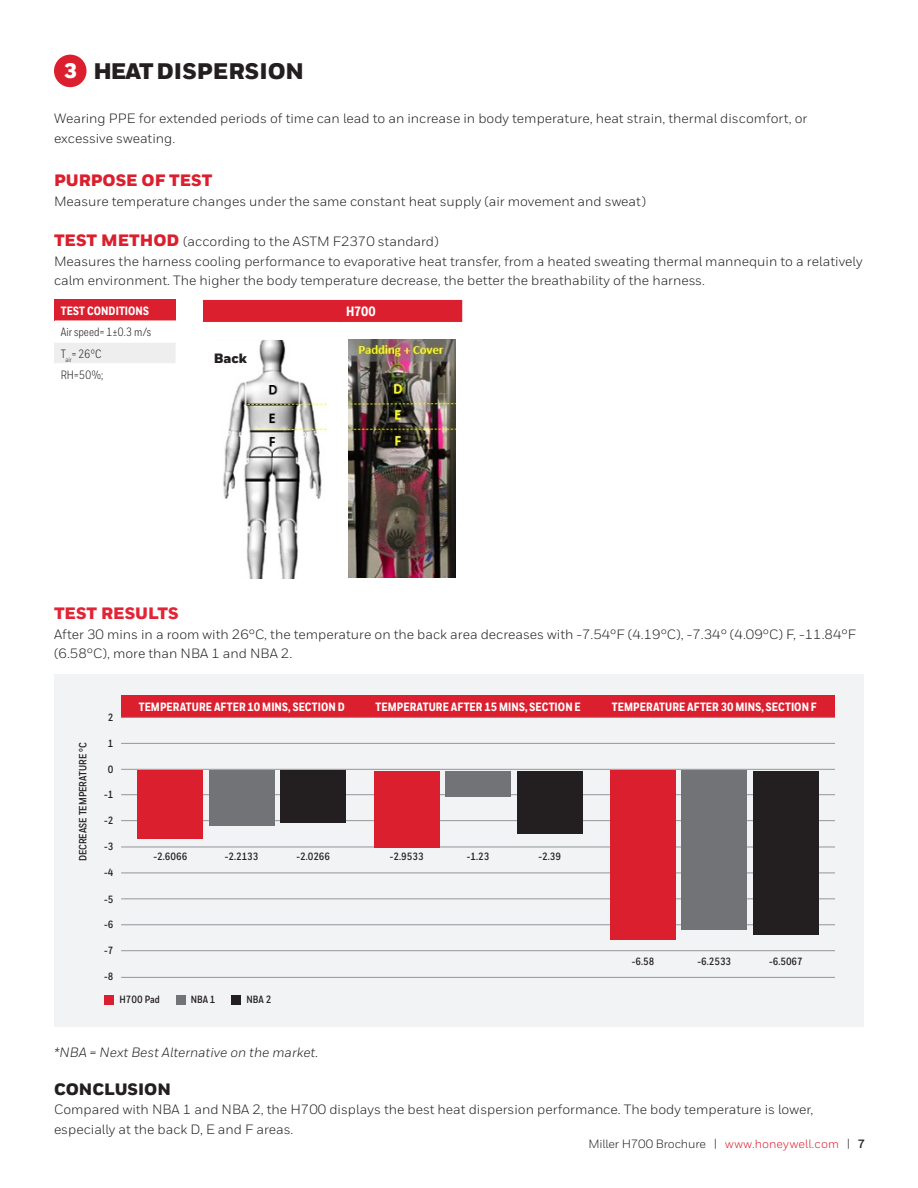
<style>
.page{position:relative;width:918px;height:1188px;background:#fff}
.page>*{position:absolute;margin:0;border:0;box-sizing:border-box;transform-origin:0 0}
._06_Inside__Heading{font:900 22.5px "Honeywell Sans";color:#231f20}
.t1{font:900 21px "Honeywell Sans";color:#fff}
.t2{font:900 16.5px "Honeywell Sans";color:#dc1f2e}
.t3{font:900 16.5px "Honeywell Sans";color:#e22536}
.t4{font:900 16.5px "Honeywell Sans";color:#231f20}
.t5{font:13.5px/19.5px "Honeywell Sans";color:#231f20}
.t6{font:italic 13.5px "Honeywell Sans";color:#231f20}
.Body__9_14_pt{font:800 13.5px "Honeywell Cond";color:#fff}
.t7{font:900 13.5px "Honeywell Sans";color:#231f20}
.Body__9_14_pt-2{font:800 12px "Honeywell Cond";letter-spacing:.01em;color:#fff}
.t8{font:12px "Honeywell Sans";letter-spacing:-.01em;color:#231f20}
.Body__9_14_pt-3{font:12px "Honeywell Cond";letter-spacing:.01em;color:#231f20}
.t9{font:700 10.5px "Honeywell Cond";color:#231f20}
.s1{font-weight:900;font-size:16.5px;color:#dc1f2e}
.s2{color:#dc1f2e}
.s3{font-weight:700}
</style>
<div class="page">
<div style="left:54px;top:674px;width:810px;height:352px;background:#f2f3f4"></div>
<div style="left:121px;top:695px;width:714px;height:22px;background:#dc1f2e"></div>
<hr style="left:121px;top:743px;width:714px;height:1px;background:#939598">
<hr style="left:121px;top:769px;width:714px;height:1px;background:#939598">
<hr style="left:121px;top:794px;width:714px;height:1px;background:#939598">
<hr style="left:121px;top:820px;width:714px;height:1px;background:#939598">
<hr style="left:121px;top:847px;width:714px;height:1px;background:#939598">
<hr style="left:121px;top:873px;width:714px;height:1px;background:#939598">
<hr style="left:121px;top:899px;width:714px;height:1px;background:#939598">
<hr style="left:121px;top:925px;width:714px;height:1px;background:#939598">
<hr style="left:121px;top:950px;width:714px;height:1px;background:#939598">
<hr style="left:121px;top:717px;width:714px;height:1px;background:#939598">
<hr style="left:121px;top:977px;width:714px;height:1px;background:#939598">
<div style="left:105px;top:996px;width:9px;height:9px;background:#dc1f2e"></div>
<div style="left:176px;top:996px;width:9px;height:9px;background:#727376"></div>
<div style="left:232px;top:996px;width:9px;height:9px;background:#231f20"></div>
<div style="left:54px;top:55px;width:33px;height:32px;background:#dc1f2e;border-radius:50%"></div>
<div style="left:55px;top:300px;width:121px;height:21px;background:#dc1f2e"></div>
<div style="left:55px;top:342px;width:121px;height:22px;background:#eeeeef"></div>
<hr style="left:55px;top:342px;width:121px;height:1px;background:#fff">
<hr style="left:55px;top:363px;width:121px;height:1px;background:#fff">
<div style="left:203px;top:300px;width:259px;height:22px;background:#dc1f2e"></div>
<img style="left:223px;top:340px;width:104px;height:238px">
<img style="left:348px;top:340px;width:108px;height:238px">
<div style="left:138px;top:771px;width:65px;height:68px;background:#dc1f2e"></div>
<div style="left:374px;top:771px;width:65px;height:76px;background:#dc1f2e"></div>
<div style="left:610px;top:771px;width:66px;height:169px;background:#dc1f2e"></div>
<div style="left:209px;top:771px;width:65px;height:55px;background:#727376"></div>
<div style="left:445px;top:771px;width:66px;height:25px;background:#727376"></div>
<div style="left:682px;top:771px;width:65px;height:159px;background:#727376"></div>
<div style="left:281px;top:771px;width:65px;height:52px;background:#231f20"></div>
<div style="left:517px;top:771px;width:65px;height:62px;background:#231f20"></div>
<div style="left:753px;top:771px;width:65px;height:164px;background:#231f20"></div>
<p class="t1" style="left:64px;top:58px;width:15px">3</p>
<p class="_06_Inside__Heading" style="left:93px;top:57px;width:212px">HEAT DISPERSION</p>
<p class="t5" style="left:54px;top:109px;width:755px">Wearing PPE for extended periods of time can lead to an increase in body temperature, heat strain, thermal discomfort, or excessive sweating.</p>
<p class="t2" style="left:54px;top:170px;width:160px">PURPOSE OF TEST</p>
<p class="t5" style="left:54px;top:191px;width:594px">Measure temperature changes under the same constant heat supply (air movement and sweat)</p>
<p class="t5" style="left:54px;top:232px;width:810px"><span class="s1">TEST METHOD</span> (according to the ASTM F2370 standard)<br>Measures the harness cooling performance to evaporative heat transfer, from a heated sweating thermal mannequin to a relatively calm environment. The higher the body temperature decrease, the better the breathability of the harness.</p>
<p class="Body__9_14_pt-2" style="left:61px;top:303px;width:90px">TEST CONDITIONS</p>
<p class="Body__9_14_pt-3" style="left:61px;top:325px;width:92px">Air speed= 1±0.3 m/s</p>
<p class="Body__9_14_pt-3" style="left:61px;top:346px;width:42px">T<sub>air</sub>= 26°C</p>
<p class="Body__9_14_pt-3" style="left:61px;top:368px;width:44px">RH=50%;</p>
<p class="Body__9_14_pt" style="left:346px;top:304px;width:31px">H700</p>
<p class="t7" style="left:214px;top:350px;width:35px">Back</p>
<p class="t3" style="left:54px;top:603px;width:126px">TEST RESULTS</p>
<p class="t5" style="left:54px;top:624px;width:803px">After 30 mins in a room with 26°C, the temperature on the back area decreases with -7.54°F (4.19°C), -7.34° (4.09°C) F, -11.84°F (6.58°C), more than NBA 1 and NBA 2.</p>
<p class="t9" style="left:77px;top:861px;width:120px;rotate:-90deg">DECREASE TEMPERATURE °C</p>
<p class="t9" style="left:108px;top:711px;width:7px">2</p>
<p class="t9" style="left:108px;top:737px;width:7px">1</p>
<p class="t9" style="left:108px;top:763px;width:7px">0</p>
<p class="t9" style="left:104px;top:788px;width:11px">-1</p>
<p class="t9" style="left:104px;top:814px;width:11px">-2</p>
<p class="t9" style="left:104px;top:840px;width:11px">-3</p>
<p class="t9" style="left:104px;top:866px;width:11px">-4</p>
<p class="t9" style="left:104px;top:893px;width:11px">-5</p>
<p class="t9" style="left:104px;top:918px;width:11px">-6</p>
<p class="t9" style="left:104px;top:944px;width:11px">-7</p>
<p class="t9" style="left:104px;top:970px;width:11px">-8</p>
<p class="Body__9_14_pt-2" style="left:139px;top:699px;width:207px">TEMPERATURE AFTER 10 MINS, SECTION D</p>
<p class="Body__9_14_pt-2" style="left:376px;top:699px;width:207px">TEMPERATURE AFTER 15 MINS, SECTION E</p>
<p class="Body__9_14_pt-2" style="left:612px;top:699px;width:206px">TEMPERATURE AFTER 30 MINS, SECTION F</p>
<p class="t9" style="left:154px;top:850px;width:35px">-2.6066</p>
<p class="t9" style="left:390px;top:850px;width:35px">-2.9533</p>
<p class="t9" style="left:225px;top:850px;width:35px">-2.2133</p>
<p class="t9" style="left:467px;top:850px;width:24px">-1.23</p>
<p class="t9" style="left:296px;top:850px;width:35px">-2.0266</p>
<p class="t9" style="left:538px;top:850px;width:24px">-2.39</p>
<p class="t9" style="left:632px;top:955px;width:24px">-6.58</p>
<p class="t9" style="left:697px;top:955px;width:35px">-6.2533</p>
<p class="t9" style="left:769px;top:955px;width:35px">-6.5067</p>
<p class="t9" style="left:120px;top:993px;width:42px">H700 Pad</p>
<p class="t9" style="left:191px;top:993px;width:26px">NBA 1</p>
<p class="t9" style="left:247px;top:993px;width:26px">NBA 2</p>
<p class="t6" style="left:54px;top:1045px;width:266px">*NBA = Next Best Alternative on the market.</p>
<p class="t4" style="left:54px;top:1079px;width:119px">CONCLUSION</p>
<p class="t5" style="left:54px;top:1100px;width:761px">Compared with NBA 1 and NBA 2, the H700 displays the best heat dispersion performance. The body temperature is lower, especially at the back D, E and F areas.</p>
<p class="t8" style="left:588px;top:1136px;width:278px">Miller H700 Brochure | <span class="s2">www.honeywell.com</span> | <span class="s3">7</span></p>
</div>
